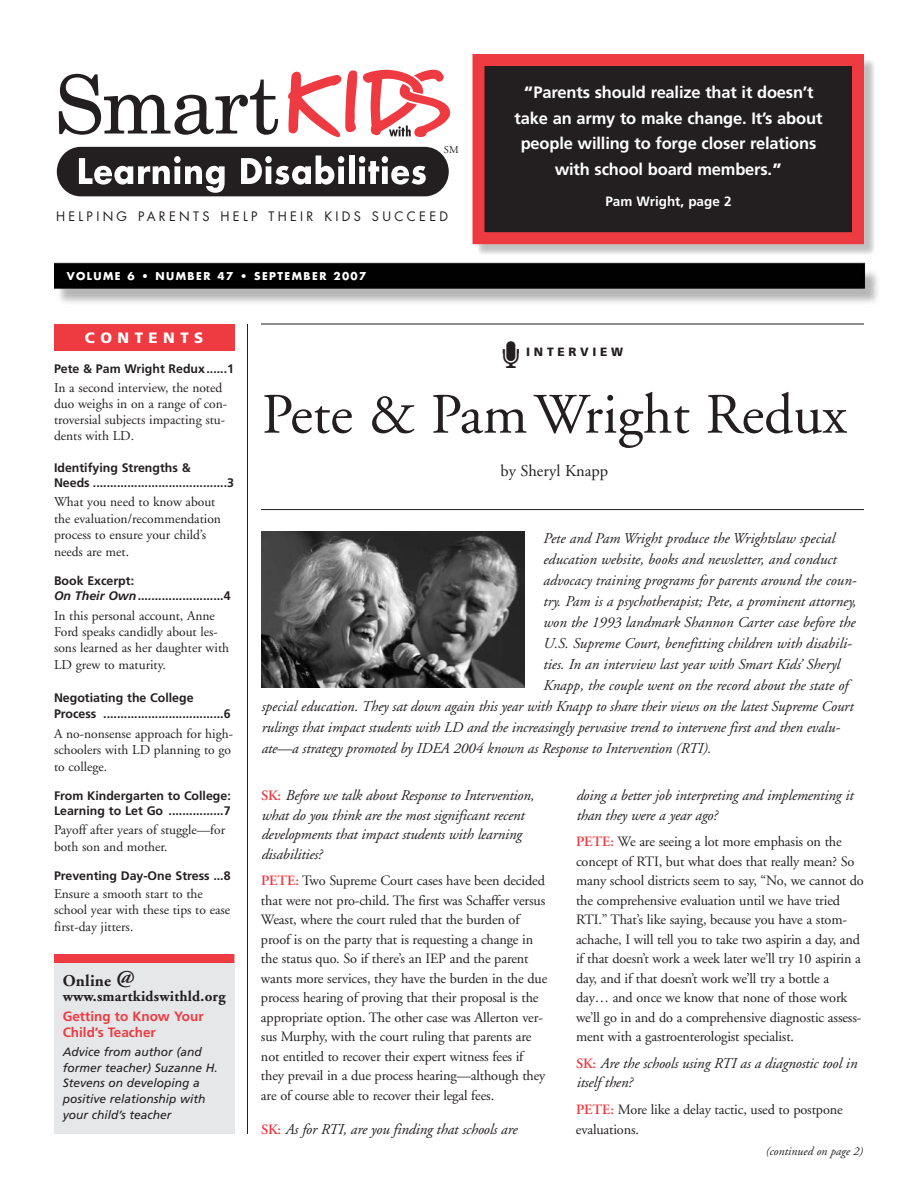
<style>
.page{position:relative;width:918px;height:1188px;background:#fff}
.page>*{position:absolute;margin:0;border:0;box-sizing:border-box;transform-origin:0 0}
.t1{font:57px "Adobe Garamond";color:#231f20}
.t2{font:37.5px "Mini Pics Digidings";color:#231f20}
.t3{font:700 16.5px/25.5px "Frutiger";letter-spacing:-.01em;color:#fff;text-align:center}
.t4{font:16.5px "Adobe Garamond";color:#231f20}
.t5{font:700 16.5px "Adobe Garamond";letter-spacing:.015em;color:#231f20}
.t6{font:italic 15px/19.5px "Adobe Garamond";letter-spacing:-.01em;color:#231f20}
.t7{font:700 15px "Adobe Garamond";letter-spacing:.015em;color:#231f20}
.t8{font:900 15px "Frutiger";letter-spacing:.365em;color:#fff}
.t9{font:14.25px/19.5px "Adobe Garamond";letter-spacing:-.01em;color:#231f20}
.t10{font:13.5px/16.5px "Adobe Garamond";color:#231f20}
.t11{font:700 13.5px/16.5px "Frutiger";color:#ee3a41}
.t12{font:700 13.5px "Frutiger";color:#fff}
.t13{font:12.75px "Futura";letter-spacing:.26em;color:#231f20}
.t14{font:700 12.3px/14.9px "Frutiger";color:#231f20}
.t15{font:italic 12px/15.8px "Frutiger";color:#231f20}
.t16{font:italic 12px "Adobe Garamond";color:#231f20}
.t17{font:900 12px "Frutiger";letter-spacing:.305em;color:#231f20}
.t18{font:700 10.5px "Futura";letter-spacing:.135em;color:#fff}
.t19{font:10.5px "Adobe Garamond";color:#231f20}
.s1{font-weight:900}
.s2{font-style:italic}
.s3{font-size:24px}
.s4{font-weight:600;font-style:normal;font-size:14.25px;color:#ee3a41}
.s5{font-weight:600;color:#ee3a41}
</style>
<div class="page">
<img style="left:54px;top:262px;width:824px;height:41px">
<img style="left:472px;top:60px;width:402px;height:194px">
<div style="left:483px;top:64px;width:370px;height:170px;background:#231f20"></div>
<svg style="left:59px;top:74px;width:219px;height:61px"></svg>
<div style="left:57px;top:147px;width:392px;height:49px;background:#231f20;border-radius:24px"></div>
<svg style="left:79px;top:156px;width:146px;height:37px"></svg>
<svg style="left:241px;top:156px;width:103px;height:29px"></svg>
<div style="left:349px;top:156px;width:5px;height:28px;background:#fff"></div>
<svg style="left:359px;top:156px;width:67px;height:29px"></svg>
<svg style="left:288px;top:70px;width:162px;height:67px"></svg>
<div style="left:472px;top:54px;width:392px;height:190px;border:12px solid #ee3a41"></div>
<div style="left:54px;top:324px;width:180px;height:27px;background:#ee3a41"></div>
<hr style="left:247px;top:324px;width:1px;height:810px;background:#231f20">
<div style="left:54px;top:960px;width:180px;height:174px;background:#e6e7e9"></div>
<div style="left:54px;top:954px;width:180px;height:9px;background:#ee3a41"></div>
<hr style="left:261px;top:509px;width:603px;height:1px;background:#231f20">
<hr style="left:261px;top:324px;width:603px;height:1px;background:#231f20">
<img style="left:261px;top:531px;width:264px;height:157px">
<p class="t19" style="left:444px;top:145px;width:16px">SM</p>
<p class="t13" style="left:56px;top:210px;width:394px">HELPING PARENTS HELP THEIR KIDS SUCCEED</p>
<p class="t18" style="left:67px;top:271px;width:301px">VOLUME 6 • NUMBER 47 • SEPTEMBER 2007</p>
<p class="t3" style="left:515px;top:81px;width:309px"><span class="s1">“</span>Parents should realize that it doesn’t take an army to make change. It’s about people willing to forge closer relations with school board members.<span class="s1">”</span></p>
<p class="t12" style="left:605px;top:196px;width:128px">Pam Wright, page 2</p>
<p class="t8" style="left:85px;top:331px;width:120px">CONTENTS</p>
<p class="t14" style="left:54px;top:363px;width:182px">Pete &amp; Pam Wright Redux......1</p>
<p class="t10" style="left:54px;top:380px;width:175px">In a second interview, the noted duo weighs in on a range of con&shy;troversial subjects impacting stu&shy;dents with LD.</p>
<p class="t14" style="left:54px;top:461px;width:182px">Identifying Strengths &amp;<br>Needs .......................................3</p>
<p class="t10" style="left:54px;top:495px;width:169px">What you need to know about the evaluation/recommendation process to ensure your child’s needs are met.</p>
<p class="t14" style="left:54px;top:574px;width:178px">Book Excerpt:<br><span class="s2">On Their Own</span>.........................4</p>
<p class="t10" style="left:54px;top:608px;width:177px">In this personal account, Anne<br>Ford speaks candidly about les&shy;sons learned as her daughter with<br>LD grew to maturity.</p>
<p class="t14" style="left:54px;top:690px;width:178px;line-height:16.5px">Negotiating the College<br>Process ...................................6</p>
<p class="t10" style="left:54px;top:726px;width:181px">A no-nonsense approach for high&shy;schoolers with LD planning to go to college.</p>
<p class="t14" style="left:54px;top:789px;width:178px">From Kindergarten to College:<br>Learning to Let Go ................7</p>
<p class="t10" style="left:54px;top:823px;width:173px">Payoff after years of stuggle—for both son and mother.</p>
<p class="t14" style="left:54px;top:869px;width:178px">Preventing Day-One Stress ...8</p>
<p class="t10" style="left:54px;top:887px;width:178px">Ensure a smooth start to the school year with these tips to ease first-day jitters.</p>
<p class="t5" style="left:63px;top:974px;width:74px">Online <span class="s3">@</span></p>
<p class="t7" style="left:63px;top:990px;width:164px">www.smartkidswithld.org</p>
<p class="t11" style="left:63px;top:1009px;width:142px">Getting to Know Your<br>Child’s Teacher</p>
<p class="t15" style="left:63px;top:1045px;width:157px">Advice from author (and former teacher) Suzanne H.<br>Stevens on developing a positive relationship with your child’s teacher</p>
<h2 class="t2" style="left:502px;top:333px;width:20px">[</h2>
<p class="t17" style="left:526px;top:347px;width:98px">INTERVIEW</p>
<h1 class="t1" style="left:262px;top:392px;width:586px">Pete &amp; PamWright Redux</h1>
<p class="t4" style="left:501px;top:464px;width:109px">by Sheryl Knapp</p>
<p class="t6" style="left:543px;top:530px;width:293px">Pete and Pam Wright produce the Wrightslaw special</p>
<p class="t6" style="left:543px;top:551px;width:295px">education website, books and newsletter, and conduct</p>
<p class="t6" style="left:543px;top:572px;width:315px">advocacy training programs for parents around the coun-</p>
<p class="t6" style="left:543px;top:593px;width:315px">try. Pam is a psychotherapist; Pete, a prominent attorney,</p>
<p class="t6" style="left:543px;top:614px;width:314px">won the 1993 landmark Shannon Carter case before the</p>
<p class="t6" style="left:543px;top:635px;width:311px">U.S. Supreme Court, benefitting children with disabili-</p>
<p class="t6" style="left:543px;top:656px;width:298px">ties. In an interview last year with Smart Kids’ Sheryl</p>
<p class="t6" style="left:543px;top:677px;width:306px">Knapp, the couple went on the record about the state of</p>
<p class="t6" style="left:261px;top:698px;width:593px">special education. They sat down again this year with Knapp to share their views on the latest Supreme Court</p>
<p class="t6" style="left:261px;top:719px;width:581px">rulings that impact students with LD and the increasingly pervasive trend to intervene first and then evalu-</p>
<p class="t6" style="left:261px;top:740px;width:451px">ate—a strategy promoted by IDEA 2004 known as Response to Intervention (RTI).</p>
<p class="t6" style="left:261px;top:787px;width:275px"><span class="s4">SK:</span> Before we talk about Response to Intervention, what do you think are the most significant recent developments that impact students with learning disabilities?</p>
<p class="t9" style="left:261px;top:872px;width:288px"><span class="s5">PETE:</span> Two Supreme Court cases have been decided that were not pro-child. The first was Schaffer versus Weast, where the court ruled that the burden of proof is on the party that is requesting a change in the status quo. So if there’s an IEP and the parent wants more services, they have the burden in the due process hearing of proving that their proposal is the appropriate option. The other case was Allerton ver&shy;sus Murphy, with the court ruling that parents are not entitled to recover their expert witness fees if they prevail in a due process hearing—although they are of course able to recover their legal fees.</p>
<p class="t6" style="left:261px;top:1120px;width:257px"><span class="s4">SK:</span> As for RTI, are you finding that schools are</p>
<p class="t6" style="left:576px;top:787px;width:278px">doing a better job interpreting and implementing it than they were a year ago?</p>
<p class="t9" style="left:576px;top:833px;width:289px"><span class="s5">PETE:</span> We are seeing a lot more emphasis on the concept of RTI, but what does that really mean? So many school districts seem to say, “No, we cannot do the comprehensive evaluation until we have tried RTI.” That’s like saying, because you have a stom&shy;achache, I will tell you to take two aspirin a day, and if that doesn’t work a week later we’ll try 10 aspirin a day, and if that doesn’t work we’ll try a bottle a day… and once we know that none of those work we’ll go in and do a comprehensive diagnostic assess&shy;ment with a gastroenterologist specialist.</p>
<p class="t6" style="left:576px;top:1055px;width:282px"><span class="s4">SK:</span> Are the schools using RTI as a diagnostic tool in itself then?</p>
<p class="t9" style="left:576px;top:1101px;width:268px"><span class="s5">PETE:</span> More like a delay tactic, used to postpone evaluations.</p>
<p class="t16" style="left:765px;top:1146px;width:99px">(continued on page 2)</p>
</div>
